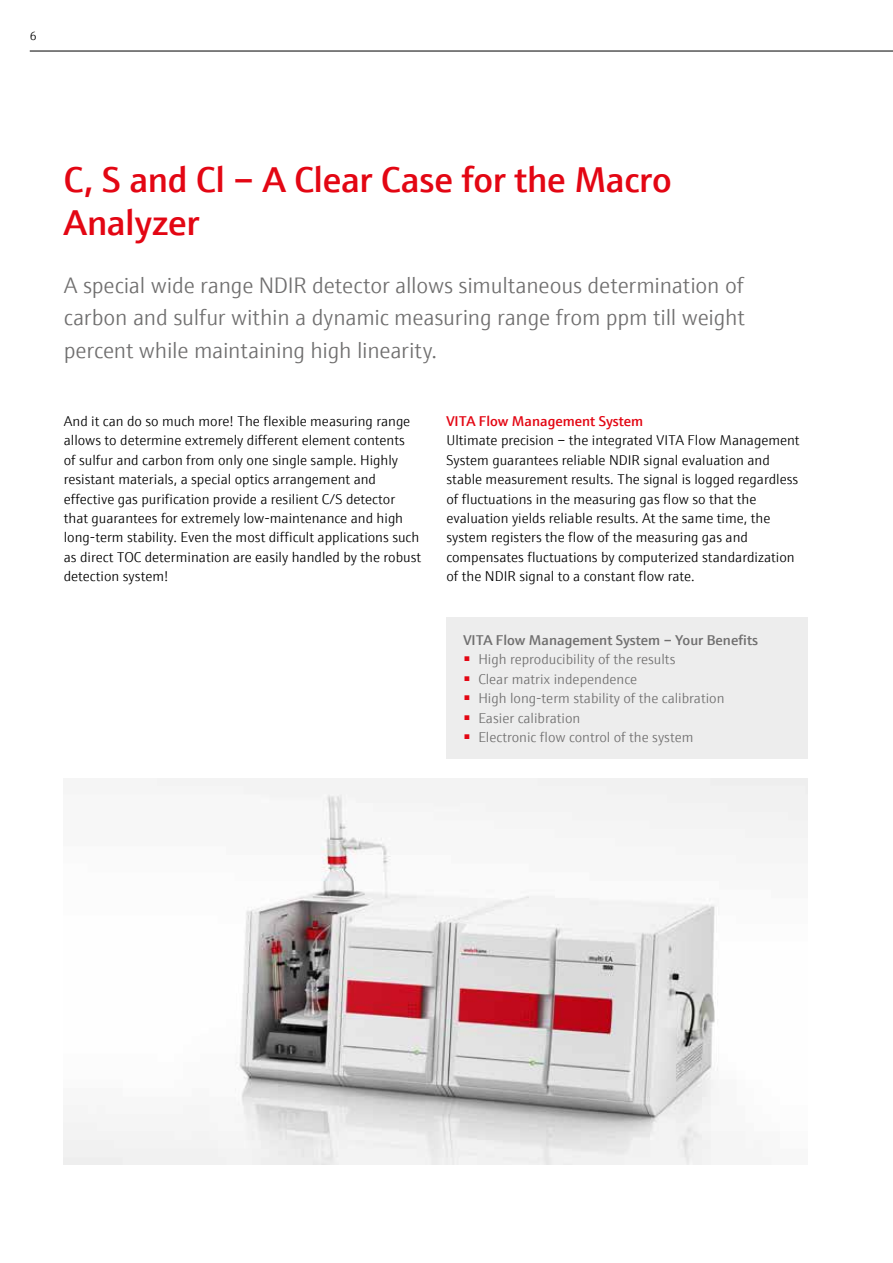
<style>
.page{position:relative;width:893px;height:1263px;background:#fff}
.page>*{position:absolute;margin:0;border:0;box-sizing:border-box;transform-origin:0 0}
.t1{font:600 36px/43.2px "E+H Sans";letter-spacing:-.01em;color:#e30613}
.t2{font:300 22.5px/32.4px "E+H Sans";letter-spacing:-.01em;color:#706f6f;text-align:justify}
.t3{font:300 14.25px/19.5px "E+H Sans";color:#000}
.t4{font:300 14.25px "E+H Sans";color:#706f6f}
.t5{font:600 14.25px "E+H Sans";color:#706f6f}
.t6{font:600 14.25px "E+H Sans";color:#e30613}
.t7{font:300 12px "E+H Sans";color:#000}
</style>
<div class="page">
<hr style="left:30px;top:51px;width:863px;height:1px;background:#000">
<div style="left:446px;top:618px;width:362px;height:141px;background:#ededed"></div>
<img style="left:64px;top:779px;width:744px;height:385px">
<p class="t7" style="left:30px;top:27px;width:8px">6</p>
<h1 class="t1" style="left:64px;top:155px;width:610px">C, S and Cl – A Clear Case for the Macro<br>Analyzer</h1>
<h2 class="t2" style="left:64px;top:267px;width:683px">A special wide range NDIR detector allows simultaneous determination of carbon and sulfur within a dynamic measuring range from ppm till weight percent while maintaining high linearity.</h2>
<p class="t3" style="left:64px;top:410px;width:359px">And it can do so much more! The flexible measuring range allows to determine extremely different element contents<br>of sulfur and carbon from only one single sample. Highly resistant materials, a special optics arrangement and effective gas purification provide a resilient C/S detector that guarantees for extremely low-maintenance and high long-term stability. Even the most difficult applications such as direct TOC determination are easily handled by the robust detection system!</p>
<p class="t6" style="left:446px;top:410px;width:198px">VITA Flow Management System</p>
<p class="t3" style="left:446px;top:429px;width:355px">Ultimate precision – the integrated VITA Flow Management System guarantees reliable NDIR signal evaluation and stable measurement results. The signal is logged regardless of fluctuations in the measuring gas flow so that the evaluation yields reliable results. At the same time, the system registers the flow of the measuring gas and compensates fluctuations by computerized standardization of the NDIR signal to a constant flow rate.</p>
<p class="t5" style="left:463px;top:629px;width:296px">VITA Flow Management System – Your Benefits</p>
<p class="t4" style="left:463px;top:649px;width:214px"><sup>■</sup> High reproducibility of the results</p>
<p class="t4" style="left:463px;top:668px;width:175px"><sup>■</sup> Clear matrix independence</p>
<p class="t4" style="left:463px;top:688px;width:263px"><sup>■</sup> High long-term stability of the calibration</p>
<p class="t4" style="left:463px;top:707px;width:118px"><sup>■</sup> Easier calibration</p>
<p class="t4" style="left:463px;top:727px;width:231px"><sup>■</sup> Electronic flow control of the system</p>
</div>
